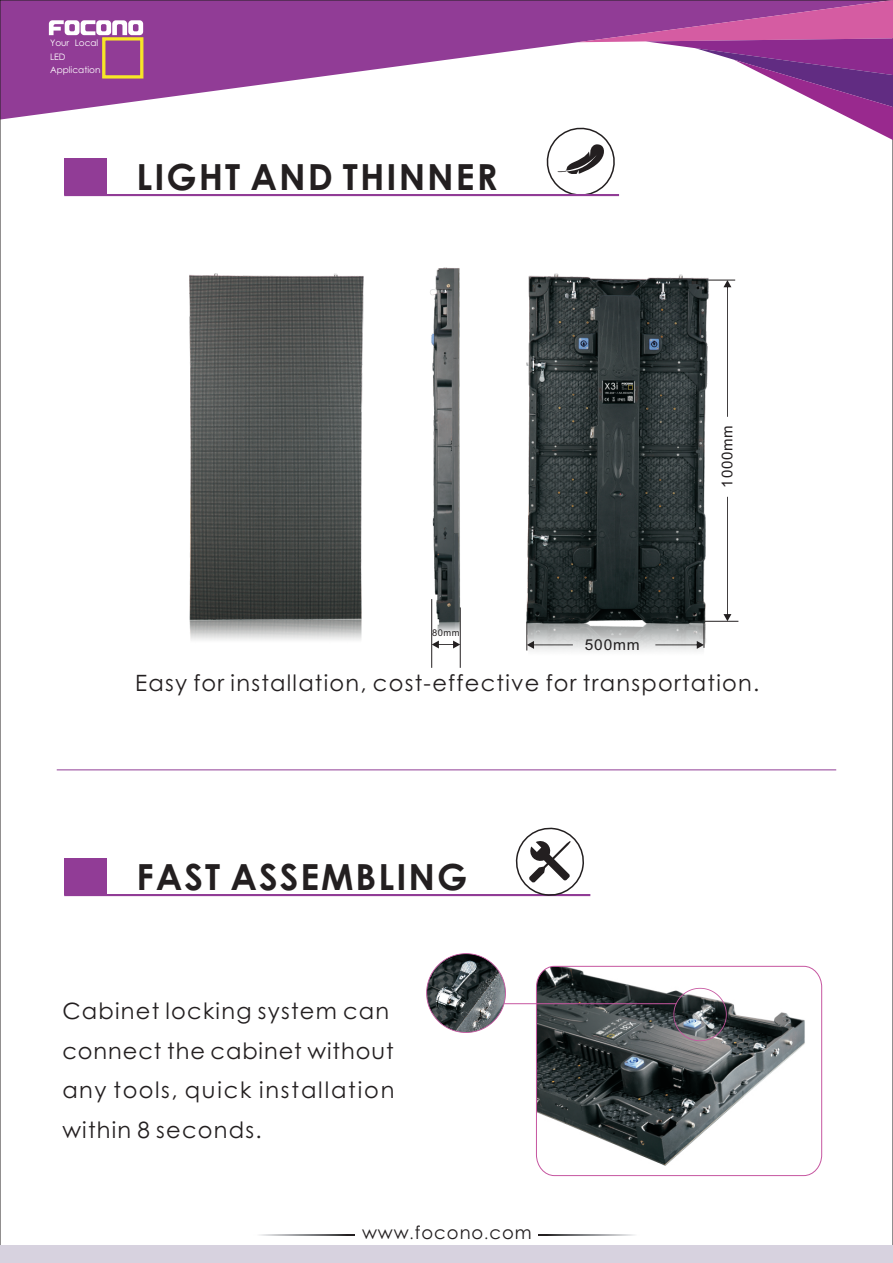
<style>
.page{position:relative;width:893px;height:1263px;background:#fff}
.page>*{position:absolute;margin:0;border:0;box-sizing:border-box;transform-origin:0 0}
.t1{font:700 36px "Century Gothic";letter-spacing:.055em;color:#231f20}
.t2{font:22.5px/39.5px "Century Gothic";letter-spacing:.055em;color:#231f20}
.t3{font:18px "Century Gothic";letter-spacing:.055em;color:#231f20}
.t4{font:15px "Arial";letter-spacing:.055em;color:#231f20}
.t5{font:9.3px "Arial";color:#231f20}
.t6{font:9px/13.4px "Century Gothic";color:#fff}
.s1{font-family:"Adobe Fangsong Std"}
</style>
<div class="page">
<hr style="left:57px;top:769px;width:779px;height:1px;background:#913c96">
<div style="left:64px;top:858px;width:43px;height:37px;background:#913c96"></div>
<hr style="left:64px;top:894px;width:526px;height:2px;background:#913c96">
<svg style="left:514px;top:827px;width:72px;height:70px"></svg>
<div style="left:64px;top:158px;width:43px;height:37px;background:#913c96"></div>
<hr style="left:64px;top:194px;width:555px;height:2px;background:#913c96">
<svg style="left:539px;top:1234px;width:95px;height:1px"></svg>
<svg style="left:260px;top:1234px;width:94px;height:1px"></svg>
<svg style="left:2px;top:2px;width:540px;height:118px;fill:#913c96"></svg>
<svg style="left:49px;top:20px;width:95px;height:59px;background:#ac6c9d"></svg>
<div style="left:0;top:1246px;width:893px;height:17px;background:#d7d2df"></div>
<hr style="left:704px;top:280px;width:31px;height:1px;background:#231f20">
<hr style="left:704px;top:621px;width:34px;height:1px;background:#231f20">
<svg style="left:723px;top:280px;width:8px;height:137px"></svg>
<svg style="left:723px;top:497px;width:8px;height:124px"></svg>
<hr style="left:431px;top:599px;width:1px;height:69px;background:#231f20">
<hr style="left:460px;top:607px;width:1px;height:61px;background:#231f20">
<svg style="left:432px;top:641px;width:28px;height:7px"></svg>
<img style="left:430px;top:267px;width:31px;height:369px">
<img style="left:189px;top:273px;width:175px;height:367px">
<img style="left:526px;top:273px;width:187px;height:378px">
<svg style="left:536px;top:965px;width:286px;height:211px"></svg>
<svg style="left:673px;top:988px;width:54px;height:53px;background:#727379"></svg>
<hr style="left:504px;top:1003px;width:172px;height:1px;background:#c656a0">
<svg style="left:426px;top:953px;width:80px;height:80px"></svg>
<svg style="left:542px;top:0;width:351px;height:200px"></svg>
<p class="t6" style="left:50px;top:37px;width:52px">Your Local<br>LED<br>Application</p>
<h1 class="t1" style="left:136px;top:163px;width:363px">LIGHT AND THINNER</h1>
<p class="t5" style="left:432px;top:629px;width:29px">80mm</p>
<p class="t4" style="left:585px;top:639px;width:57px">500mm</p>
<p class="t4" style="left:722px;top:488px;width:64px;rotate:-90deg">1000mm</p>
<p class="t2" style="left:135px;top:665px;width:626px">Easy for installation, cost-effective for transportation.</p>
<h1 class="t1" style="left:136px;top:863px;width:332px">FAST ASSEMBLING</h1>
<p class="t2" style="left:62px;top:994px;width:334px">Cabinet locking system can connect the cabinet without any tools, quick installation within 8 seconds.</p>
<p class="t3" style="left:362px;top:1226px;width:171px">www<span class="s1">.</span>focono<span class="s1">.</span>com</p>
</div>
